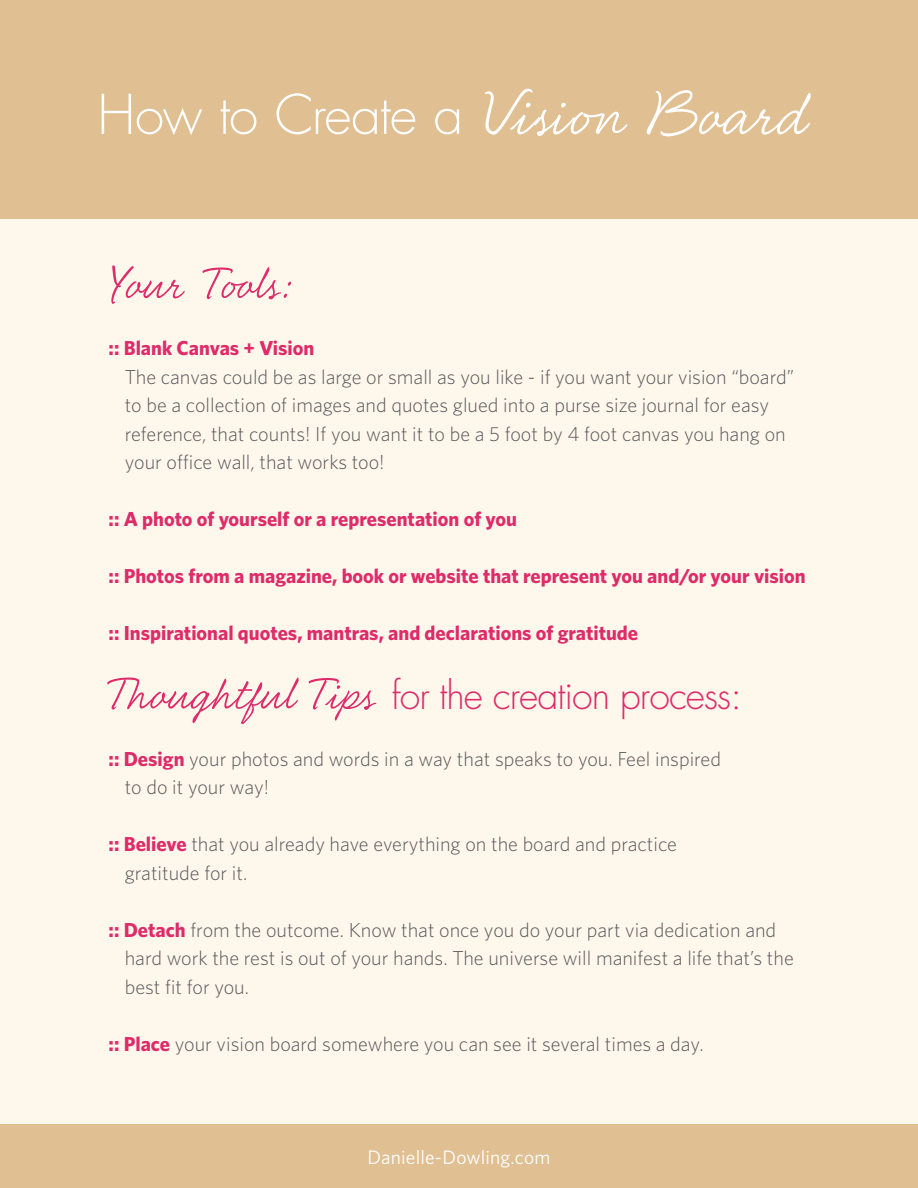
<style>
.page{position:relative;width:918px;height:1188px;background:#fef7ec}
.page>*{position:absolute;margin:0;border:0;box-sizing:border-box;transform-origin:0 0}
.t1{font:54px "Secret Admirer";color:#de2b69}
.t2{font:300 53.1px "Futura";letter-spacing:-.02em;color:#fff}
.t3{font:300 37.5px "Futura";letter-spacing:-.025em;color:#de2b69}
.t4{font:300 20.25px/28.5px "Whitney";color:#58595b}
.t5{font:700 20.25px "Whitney";color:#de2b69}
.t6{font:19.5px "Whitney";letter-spacing:.005em;color:#fff}
.s1{font-family:"Secret Admirer";font-weight:400;font-size:73.65px}
.s2{font-family:"Secret Admirer";font-weight:400;font-size:54px}
.s3{font-weight:700;color:#de2b69}
</style>
<div class="page">
<div style="left:0;top:0;width:918px;height:218px;background:#e0bf93"></div>
<div style="left:0;top:1124px;width:918px;height:64px;background:#e0bf93"></div>
<h2 class="t2" style="left:97px;top:80px;width:715px">How to Create a <span class="s1">Vision Board</span></h2>
<h1 class="t1" style="left:109px;top:254px;width:186px">Your Tools:</h1>
<p class="t5" style="left:109px;top:334px;width:207px">:: Blank Canvas + Vision</p>
<p class="t4" style="left:125px;top:362px;width:671px">The canvas could be as large or small as you like - if you want your vision “board” to be a collection of images and quotes glued into a purse size journal for easy reference, that counts! If you want it to be a 5 foot by 4 foot canvas you hang on your office wall, that works too!</p>
<p class="t5" style="left:109px;top:505px;width:410px">:: A photo of yourself or a representation of you</p>
<p class="t5" style="left:109px;top:562px;width:699px">:: Photos from a magazine, book or website that represent you and/or your vision</p>
<p class="t5" style="left:109px;top:619px;width:531px">:: Inspirational quotes, mantras, and declarations of gratitude</p>
<h3 class="t3" style="left:109px;top:671px;width:635px"><span class="s2">Thoughtful Tips</span> for the creation process:</h3>
<p class="t4" style="left:125px;top:744px;width:598px;text-indent:-16px"><span class="s3">:: Design</span> your photos and words in a way that speaks to you. Feel inspired to do it your way!</p>
<p class="t4" style="left:125px;top:829px;width:554px;text-indent:-16px"><span class="s3">:: Believe</span> that you already have everything on the board and practice gratitude for it.</p>
<p class="t4" style="left:125px;top:915px;width:671px;text-indent:-16px"><span class="s3">:: Detach</span> from the outcome. Know that once you do your part via dedication and hard work the rest is out of your hands. The universe will manifest a life that’s the best fit for you.</p>
<p class="t4" style="left:109px;top:1029px;width:597px"><span class="s3">:: Place</span> your vision board somewhere you can see it several times a day.</p>
<p class="t6" style="left:368px;top:1144px;width:184px">Danielle-Dowling.com</p>
</div>
